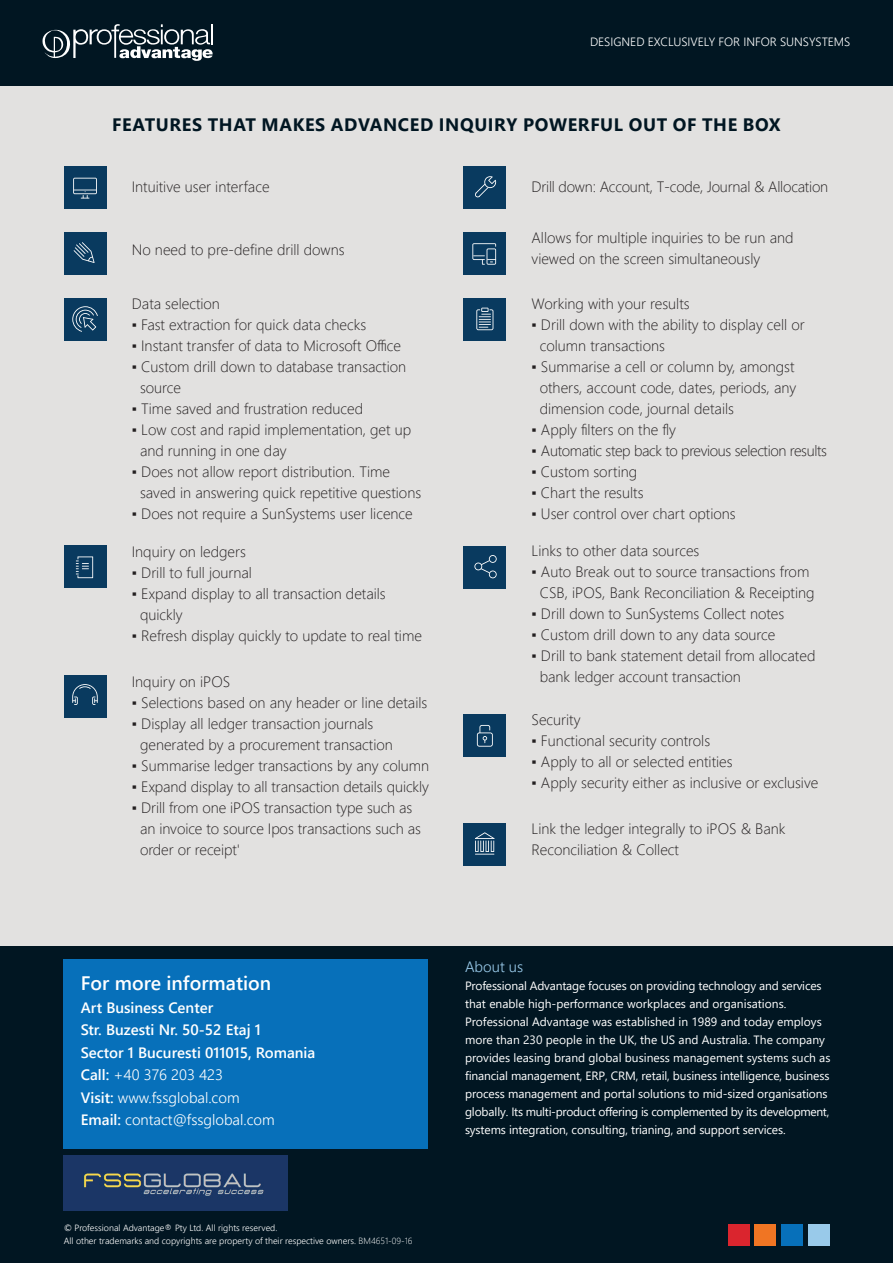
<style>
.page{position:relative;width:893px;height:1263px;background:#fff}
.page>*{position:absolute;margin:0;border:0;box-sizing:border-box;transform-origin:0 0}
.t1{font:600 19.5px "Segoe UI";color:#fff}
.t2{font:700 18px "Segoe UI";letter-spacing:.035em;color:#011622}
.t3{font:300 15px/21px "Segoe UI";color:#231f20}
.t4{font:600 15px/22.5px "Segoe UI";color:#fff}
.t5{font:300 15px "Segoe UI";letter-spacing:-.025em;color:#231f20}
.t6{font:300 15px "Segoe UI";color:#99caea}
.t7{font:12px/18px "Segoe UI";letter-spacing:-.005em;color:#fff}
.t8{font:300 12px "Segoe UI";color:#fff}
.t9{font:300 9px/13.5px "Segoe UI";color:#fff}
.s1{font-weight:300}
.s2{font-weight:400;font-style:italic}
.s3{font-style:inherit}
</style>
<div class="page">
<div style="left:0;top:85px;width:893px;height:894px;background:#e2e1e0"></div>
<div style="left:0;top:0;width:893px;height:85px;background:#011622"></div>
<div style="left:0;top:946px;width:893px;height:317px;background:#011622"></div>
<div style="left:728px;top:1225px;width:21px;height:21px;background:#da252e"></div>
<div style="left:755px;top:1225px;width:21px;height:21px;background:#f07523"></div>
<div style="left:781px;top:1225px;width:22px;height:21px;background:#0770ba"></div>
<div style="left:808px;top:1225px;width:21px;height:21px;background:#99caea"></div>
<div style="left:64px;top:166px;width:42px;height:43px;background:#093a5f"></div>
<div style="left:64px;top:546px;width:42px;height:42px;background:#093a5f"></div>
<div style="left:463px;top:166px;width:43px;height:43px;background:#093a5f"></div>
<div style="left:64px;top:232px;width:42px;height:42px;background:#093a5f"></div>
<div style="left:64px;top:298px;width:42px;height:42px;background:#093a5f"></div>
<div style="left:64px;top:676px;width:42px;height:42px;background:#093a5f"></div>
<div style="left:463px;top:823px;width:43px;height:42px;background:#093a5f"></div>
<div style="left:463px;top:232px;width:43px;height:42px;background:#093a5f"></div>
<div style="left:463px;top:546px;width:43px;height:43px;background:#093a5f"></div>
<div style="left:463px;top:298px;width:43px;height:42px;background:#093a5f"></div>
<div style="left:463px;top:714px;width:43px;height:43px;background:#093a5f"></div>
<svg style="left:472px;top:243px;width:24px;height:22px"></svg>
<svg style="left:475px;top:176px;width:21px;height:21px"></svg>
<svg style="left:74px;top:242px;width:21px;height:21px"></svg>
<svg style="left:72px;top:306px;width:26px;height:26px"></svg>
<svg style="left:476px;top:308px;width:17px;height:22px"></svg>
<svg style="left:474px;top:555px;width:23px;height:23px"></svg>
<svg style="left:76px;top:556px;width:17px;height:22px"></svg>
<svg style="left:72px;top:684px;width:26px;height:21px"></svg>
<svg style="left:477px;top:725px;width:16px;height:22px"></svg>
<svg style="left:475px;top:832px;width:19px;height:23px"></svg>
<svg style="left:73px;top:178px;width:24px;height:21px"></svg>
<div style="left:64px;top:959px;width:364px;height:189px;background:#0770ba"></div>
<img style="left:64px;top:1155px;width:223px;height:56px">
<svg style="left:42px;top:24px;width:171px;height:37px"></svg>
<p class="t8" style="left:590px;top:32px;width:262px">DESIGNED EXCLUSIVELY FOR INFOR SUNSYSTEMS</p>
<p class="t2" style="left:112px;top:110px;width:670px">FEATURES THAT MAKES ADVANCED INQUIRY POWERFUL OUT OF THE BOX</p>
<p class="t3" style="left:132px;top:175px;width:139px">Intuitive user interface</p>
<p class="t3" style="left:132px;top:238px;width:214px">No need to pre-define drill downs</p>
<p class="t3" style="left:132px;top:292px;width:90px">Data selection</p>
<p class="t3" style="left:132px;top:313px;width:236px">▪ Fast extraction for quick data checks</p>
<p class="t3" style="left:132px;top:334px;width:271px">▪ Instant transfer of data to Microsoft Office</p>
<p class="t3" style="left:140px;top:355px;width:268px;text-indent:-8px">▪ Custom drill down to database transaction source</p>
<p class="t3" style="left:132px;top:397px;width:233px">▪ Time saved and frustration reduced</p>
<p class="t3" style="left:140px;top:418px;width:273px;text-indent:-8px">▪ Low cost and rapid implementation, get up and running in one day</p>
<p class="t3" style="left:140px;top:460px;width:283px;text-indent:-8px">▪ Does not allow report distribution. Time saved in answering quick repetitive questions</p>
<p class="t3" style="left:132px;top:502px;width:283px">▪ Does not require a SunSystems user licence</p>
<p class="t3" style="left:132px;top:540px;width:116px">Inquiry on ledgers</p>
<p class="t3" style="left:132px;top:561px;width:122px">▪ Drill to full journal</p>
<p class="t3" style="left:140px;top:582px;width:247px;text-indent:-8px">▪ Expand display to all transaction details quickly</p>
<p class="t3" style="left:132px;top:624px;width:292px">▪ Refresh display quickly to update to real time</p>
<p class="t3" style="left:132px;top:670px;width:100px">Inquiry on iPOS</p>
<p class="t3" style="left:132px;top:691px;width:297px">▪ Selections based on any header or line details</p>
<p class="t3" style="left:140px;top:712px;width:254px;text-indent:-8px">▪ Display all ledger transaction journals generated by a procurement transaction</p>
<p class="t3" style="left:132px;top:754px;width:299px">▪ Summarise ledger transactions by any column</p>
<p class="t3" style="left:132px;top:775px;width:299px">▪ Expand display to all transaction details quickly</p>
<p class="t3" style="left:140px;top:796px;width:282px;text-indent:-8px">▪ Drill from one iPOS transaction type such as an invoice to source Ipos transactions such as order or receipt'</p>
<p class="t3" style="left:532px;top:175px;width:298px">Drill down: Account, T-code, Journal &amp; Allocation</p>
<p class="t3" style="left:532px;top:226px;width:263px">Allows for multiple inquiries to be run and viewed on the screen simultaneously</p>
<p class="t3" style="left:532px;top:292px;width:160px">Working with your results</p>
<p class="t3" style="left:540px;top:313px;width:267px;text-indent:-8px">▪ Drill down with the ability to display cell or column transactions</p>
<p class="t3" style="left:540px;top:355px;width:258px;text-align:justify;text-indent:-8px">▪ Summarise a cell or column by, amongst others, account code, dates, periods, any dimension code, journal details</p>
<p class="t3" style="left:532px;top:418px;width:146px">▪ Apply filters on the fly</p>
<p class="t5" style="left:532px;top:438px;width:297px">▪ Automatic step back to previous selection results</p>
<p class="t3" style="left:532px;top:460px;width:107px">▪ Custom sorting</p>
<p class="t3" style="left:532px;top:481px;width:113px">▪ Chart the results</p>
<p class="t3" style="left:532px;top:502px;width:206px">▪ User control over chart options</p>
<p class="t3" style="left:532px;top:540px;width:169px">Links to other data sources</p>
<p class="t3" style="left:532px;top:561px;width:285px;text-align:center">▪ Auto Break out to source transactions from<br>CSB, iPOS, Bank Reconciliation &amp; Receipting</p>
<p class="t3" style="left:532px;top:603px;width:254px">▪ Drill down to SunSystems Collect notes</p>
<p class="t3" style="left:532px;top:624px;width:245px">▪ Custom drill down to any data source</p>
<p class="t3" style="left:540px;top:645px;width:277px;text-indent:-8px">▪ Drill to bank statement detail from allocated bank ledger account transaction</p>
<p class="t3" style="left:532px;top:709px;width:50px">Security</p>
<p class="t3" style="left:532px;top:730px;width:180px">▪ Functional security controls</p>
<p class="t3" style="left:532px;top:751px;width:203px">▪ Apply to all or selected entities</p>
<p class="t3" style="left:532px;top:772px;width:288px">▪ Apply security either as inclusive or exclusive</p>
<p class="t3" style="left:532px;top:817px;width:255px">Link the ledger integrally to iPOS &amp; Bank<br>Reconciliation &amp; Collect</p>
<h1 class="t1" style="left:81px;top:967px;width:192px">For more information</h1>
<p class="t4" style="left:81px;top:996px;width:236px">Art Business Center<br>Str. Buzesti Nr. 50-52 Etaj 1<br>Sector 1 Bucuresti 011015, Romania<br>Call: <span class="s1">+40 376 203 423<br></span>Visit: <span class="s1">www.fssglobal.com<br></span>Email: <span class="s1">contact@fssglobal.com</span></p>
<p class="t9" style="left:64px;top:1221px;width:350px"><span class="s2">©</span> Professional Advantage® Pty Ltd. All rights reserved.<br>All other trademarks and copyrights are property of their respective owners. <span class="s3">BM4651-09-16</span></p>
<p class="t6" style="left:465px;top:954px;width:60px">About us</p>
<p class="t7" style="left:465px;top:976px;width:367px">Professional Advantage focuses on providing technology and services that enable high-performance workplaces and organisations.<br>Professional Advantage was established in 1989 and today employs more than 230 people in the UK, the US and Australia. The company provides leasing brand global business management systems such as financial management, ERP, CRM, retail, business intelligence, business process management and portal solutions to mid-sized organisations globally. Its multi-product offering is complemented by its development, systems integration, consulting, trianing, and support services.</p>
</div>
